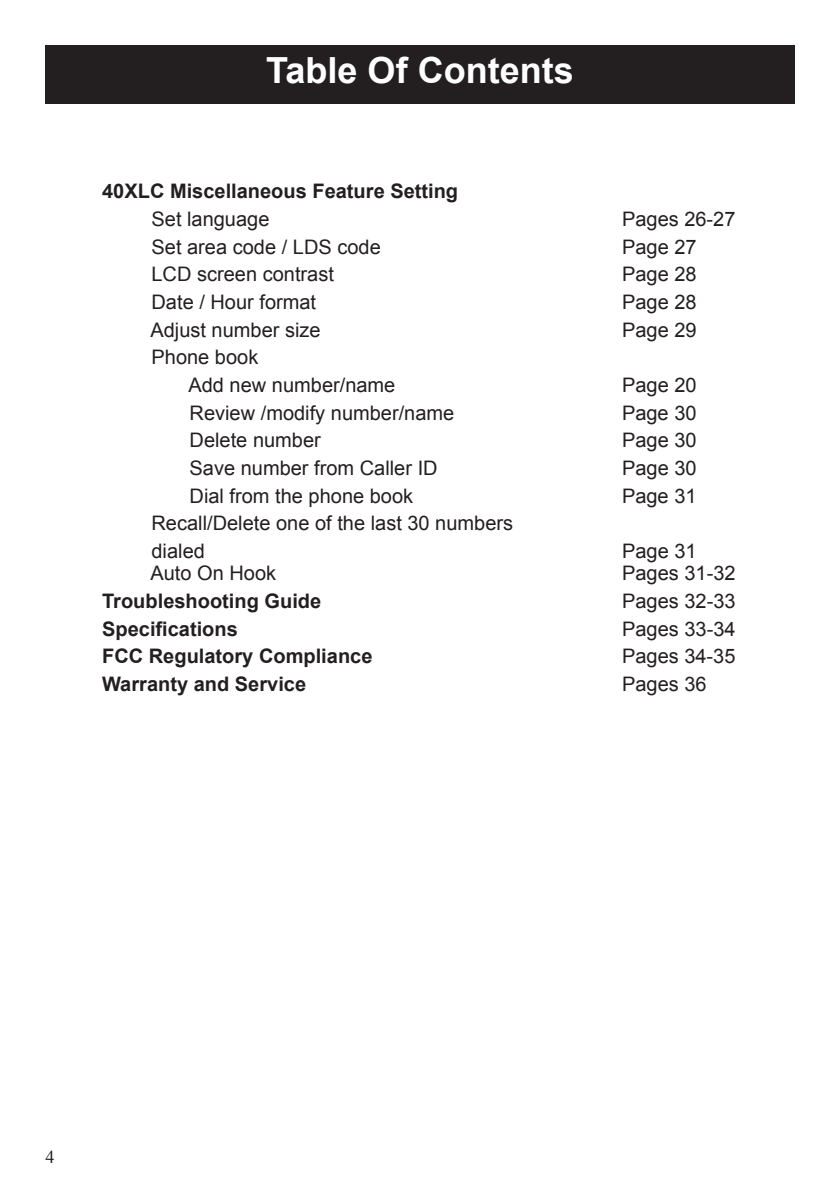
<style>
.page{position:relative;width:840px;height:1191px;background:#fff}
.page>*{position:absolute;margin:0;border:0;box-sizing:border-box;transform-origin:0 0}
.t1{font:700 36px "Arial";color:#fff}
.t2{font:20px/27.6px "Arial";color:#231f20}
.t3{font:700 20px "Arial";color:#231f20}
.t4{font:18px "Times New Roman";color:#231f20}
</style>
<div class="page">
<div style="left:45px;top:45px;width:749px;height:59px;background:#231f20"></div>
<h1 class="t1" style="left:266px;top:51px;width:309px">Table Of Contents</h1>
<p class="t3" style="left:102px;top:180px;width:357px">40XLC Miscellaneous Feature Setting</p>
<p class="t2" style="left:151px;top:205px;width:119px">Set language</p>
<p class="t2" style="left:621px;top:205px;width:115px">Pages 26-27</p>
<p class="t2" style="left:151px;top:233px;width:231px">Set area code / LDS code</p>
<p class="t2" style="left:621px;top:233px;width:76px">Page 27</p>
<p class="t2" style="left:151px;top:261px;width:184px">LCD screen contrast</p>
<p class="t2" style="left:621px;top:261px;width:76px">Page 28</p>
<p class="t2" style="left:151px;top:288px;width:166px">Date / Hour format</p>
<p class="t2" style="left:621px;top:288px;width:76px">Page 28</p>
<p class="t2" style="left:150px;top:316px;width:172px">Adjust number size</p>
<p class="t2" style="left:621px;top:316px;width:76px">Page 29</p>
<p class="t2" style="left:188px;top:344px;width:208px;text-indent:-37px">Phone book<br>Add new number/name</p>
<p class="t2" style="left:621px;top:371px;width:76px">Page 20</p>
<p class="t2" style="left:189px;top:399px;width:266px">Review /modify number/name</p>
<p class="t2" style="left:621px;top:399px;width:76px">Page 30</p>
<p class="t2" style="left:189px;top:427px;width:133px">Delete number</p>
<p class="t2" style="left:621px;top:427px;width:76px">Page 30</p>
<p class="t2" style="left:189px;top:454px;width:249px">Save number from Caller ID</p>
<p class="t2" style="left:621px;top:454px;width:76px">Page 30</p>
<p class="t2" style="left:189px;top:482px;width:225px">Dial from the phone book</p>
<p class="t2" style="left:621px;top:482px;width:76px">Page 31</p>
<p class="t2" style="left:151px;top:510px;width:363px">Recall/Delete one of the last 30 numbers dialed</p>
<p class="t2" style="left:621px;top:537px;width:76px">Page 31</p>
<p class="t2" style="left:150px;top:559px;width:127px">Auto On Hook</p>
<p class="t2" style="left:621px;top:559px;width:115px">Pages 31-32</p>
<p class="t3" style="left:102px;top:590px;width:220px">Troubleshooting Guide</p>
<p class="t2" style="left:621px;top:587px;width:115px">Pages 32-33</p>
<p class="t3" style="left:102px;top:617px;width:137px">Specifications</p>
<p class="t2" style="left:621px;top:615px;width:115px">Pages 33-34</p>
<p class="t3" style="left:102px;top:645px;width:272px">FCC Regulatory Compliance</p>
<p class="t2" style="left:621px;top:642px;width:115px">Pages 34-35</p>
<p class="t3" style="left:102px;top:673px;width:205px">Warranty and Service</p>
<p class="t2" style="left:621px;top:670px;width:86px">Pages 36</p>
<p class="t4" style="left:45px;top:1146px;width:10px">4</p>
</div>
